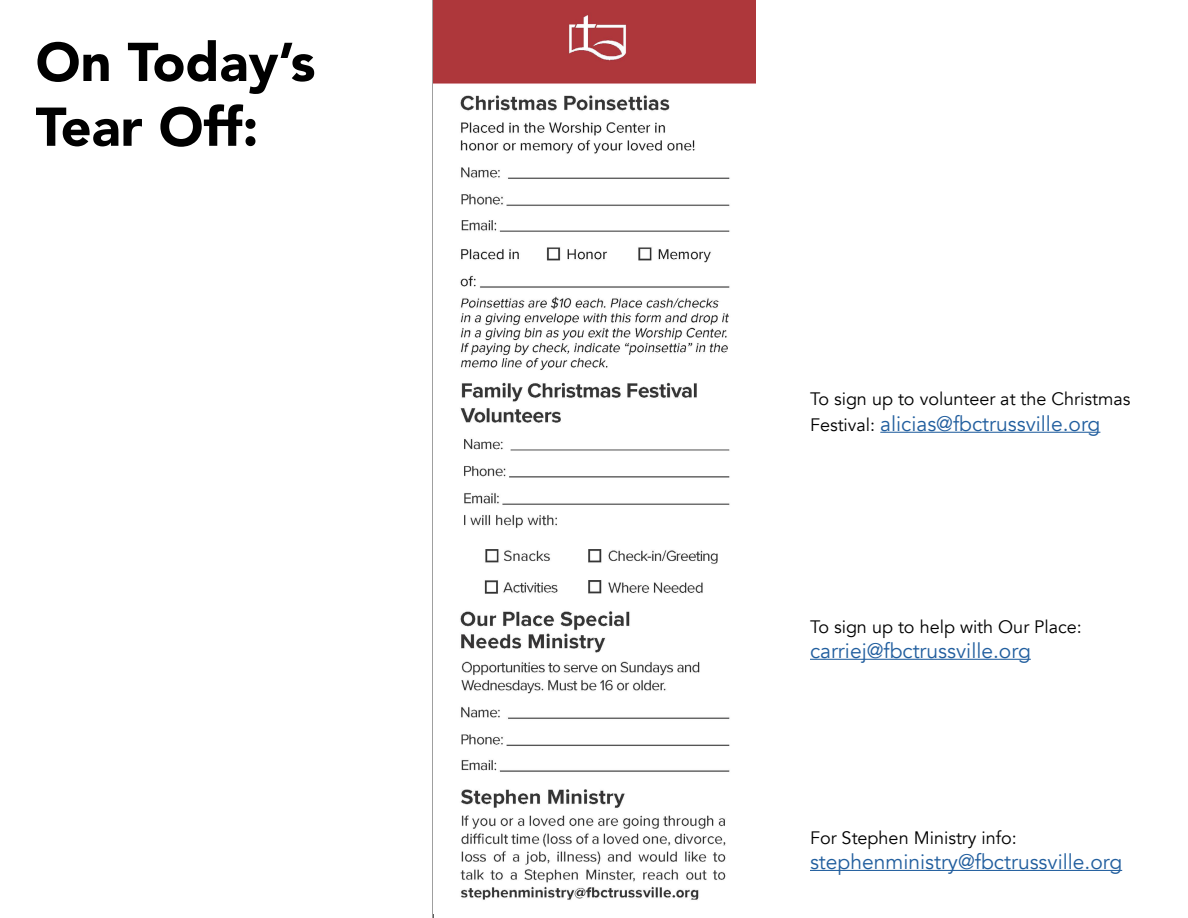
<style>
.page{position:relative;width:1188px;height:918px;background:#fff}
.page>*{position:absolute;margin:0;border:0;box-sizing:border-box;transform-origin:0 0}
.t1{font:900 54px/64.8px "Avenir";color:#000}
.t2{font:21px "Avenir";color:#215e9e}
.t3{font:18px "Avenir";color:#000}
.s1{font-size:18px;color:#000}
</style>
<div class="page">
<hr style="left:810px;top:870px;width:312px;height:1px;background:#215e9e">
<img style="left:433px;top:0;width:322px;height:900px">
<hr style="left:810px;top:659px;width:221px;height:1px;background:#215e9e">
<hr style="left:880px;top:432px;width:220px;height:1px;background:#215e9e">
<h1 class="t1" style="left:36px;top:28px;width:281px">On Today’s<br>Tear Off:</h1>
<p class="t3" style="left:810px;top:389px;width:322px">To sign up to volunteer at the Christmas</p>
<p class="t2" style="left:810px;top:411px;width:292px"><span class="s1">Festival:</span> alicias@fbctrussville.org</p>
<p class="t3" style="left:810px;top:616px;width:273px">To sign up to help with Our Place:</p>
<p class="t2" style="left:810px;top:638px;width:222px">carriej@fbctrussville.org</p>
<p class="t3" style="left:810px;top:827px;width:208px">For Stephen Ministry info:</p>
<p class="t2" style="left:810px;top:849px;width:314px">stephenministry@fbctrussville.org</p>
</div>
